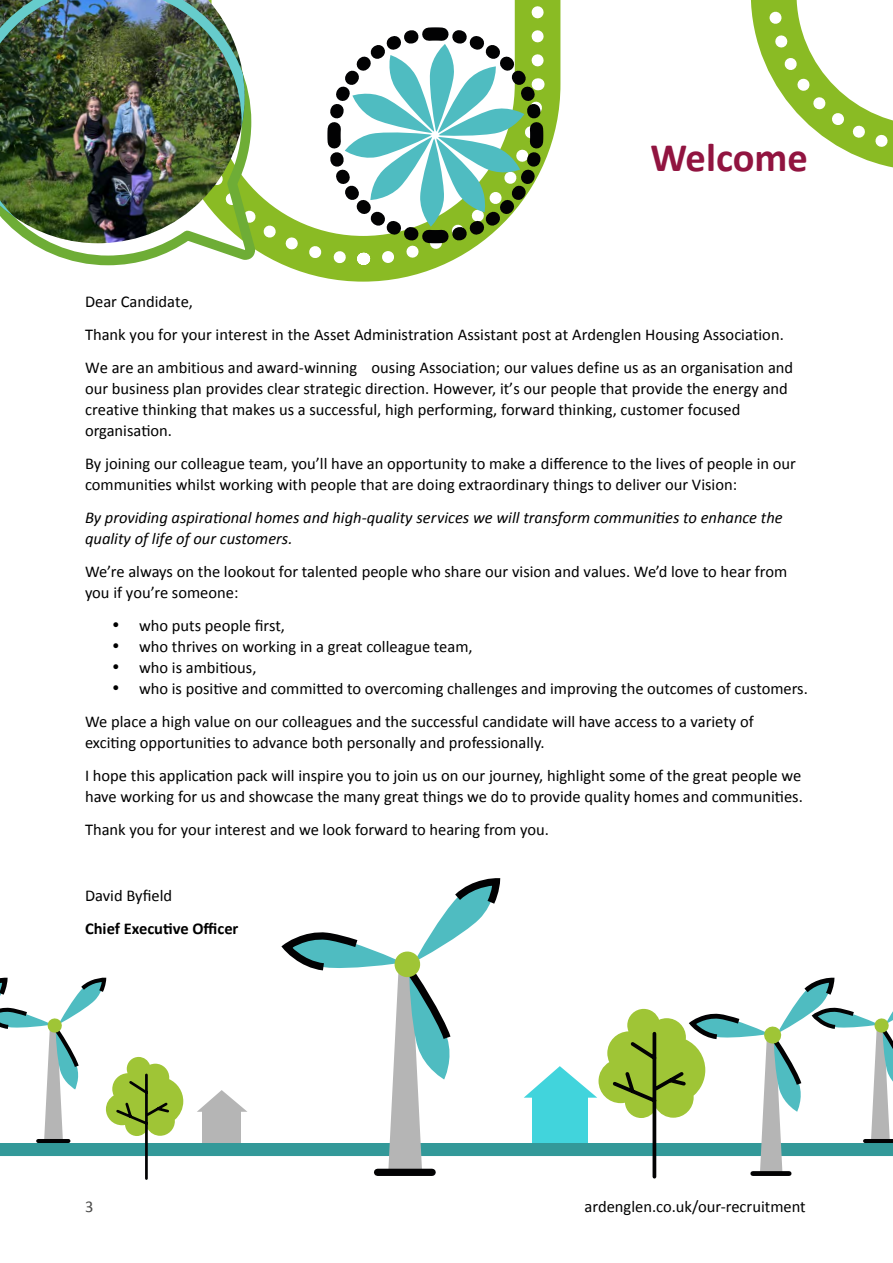
<style>
.page{position:relative;width:893px;height:1263px;background:#fff}
.page>*{position:absolute;margin:0;border:0;box-sizing:border-box;transform-origin:0 0}
.t1{font:700 40.5px "Calibri";color:#911440}
.t2{font:16.5px/33px "Calibri";color:#000}
.t3{font:italic 16.5px/21px "Calibri";color:#000}
.t4{font:700 16.5px "Calibri";color:#000}
.t5{font:16.5px "Calibri";color:#4a4a49}
</style>
<div class="page">
<svg style="left:299px;top:0;width:594px;height:282px"></svg>
<svg style="left:762px;top:0;width:131px;height:160px"></svg>
<svg style="left:31px;top:243px;width:146px;height:23px"></svg>
<img style="left:0;top:0;width:177px;height:243px">
<div style="left:0;top:1143px;width:893px;height:13px;background:#399"></div>
<svg style="left:281px;top:881px;width:220px;height:291px"></svg>
<div style="left:378px;top:1169px;width:54px;height:7px;background:#020203"></div>
<svg style="left:0;top:979px;width:183px;height:201px"></svg>
<hr style="left:38px;top:1139px;width:30px;height:4px;background:#020203">
<div style="left:203px;top:1111px;width:38px;height:32px;background:#b5b5b5"></div>
<svg style="left:197px;top:1090px;width:50px;height:22px"></svg>
<svg style="left:524px;top:979px;width:369px;height:200px"></svg>
<svg style="left:177px;top:0;width:374px;height:271px"></svg>
<svg style="left:321px;top:21px;width:229px;height:229px"></svg>
<h1 class="t1" style="left:650px;top:129px;width:159px">Welcome</h1>
<p class="t2" style="left:85px;top:285px;width:710px">Dear Candidate,<br>Thank you for your interest in the Asset Administration Assistant post at Ardenglen Housing Association.<br>We are an ambitious and award-winning ousing Association; our values define us as an organisation and</p>
<p class="t2" style="left:85px;top:378px;width:704px;line-height:21px">our business plan provides clear strategic direction. However, it’s our people that provide the energy and creative thinking that makes us a successful, high performing, forward thinking, customer focused organisation.</p>
<p class="t2" style="left:85px;top:453px;width:712px;line-height:21px">By joining our colleague team, you’ll have an opportunity to make a difference to the lives of people in our communities whilst working with people that are doing extraordinary things to deliver our Vision:</p>
<p class="t3" style="left:85px;top:506px;width:699px">By providing aspirational homes and high-quality services we will transform communities to enhance the quality of life of our customers.</p>
<p class="t2" style="left:85px;top:561px;width:704px;line-height:21px">We’re always on the lookout for talented people who share our vision and values. We’d love to hear from you if you’re someone:</p>
<p class="t2" style="left:112px;top:609px;width:175px">• who puts people first,</p>
<p class="t2" style="left:112px;top:630px;width:362px">• who thrives on working in a great colleague team,</p>
<p class="t2" style="left:112px;top:651px;width:146px">• who is ambitious,</p>
<p class="t2" style="left:85px;top:672px;width:724px;text-indent:27px">• who is positive and committed to overcoming challenges and improving the outcomes of customers.<br>We place a high value on our colleagues and the successful candidate will have access to a variety of</p>
<p class="t2" style="left:85px;top:726px;width:718px">exciting opportunities to advance both personally and professionally.<br>I hope this application pack will inspire you to join us on our journey, highlight some of the great people we</p>
<p class="t2" style="left:85px;top:780px;width:719px">have working for us and showcase the many great things we do to provide quality homes and communities.<br>Thank you for your interest and we look forward to hearing from you.</p>
<p class="t2" style="left:85px;top:879px;width:89px">David Byfield</p>
<p class="t4" style="left:85px;top:916px;width:155px">Chief Executive Officer</p>
<p class="t5" style="left:85px;top:1196px;width:10px">3</p>
<p class="t2" style="left:585px;top:1190px;width:223px">ardenglen.co.uk/our-recruitment</p>
</div>
